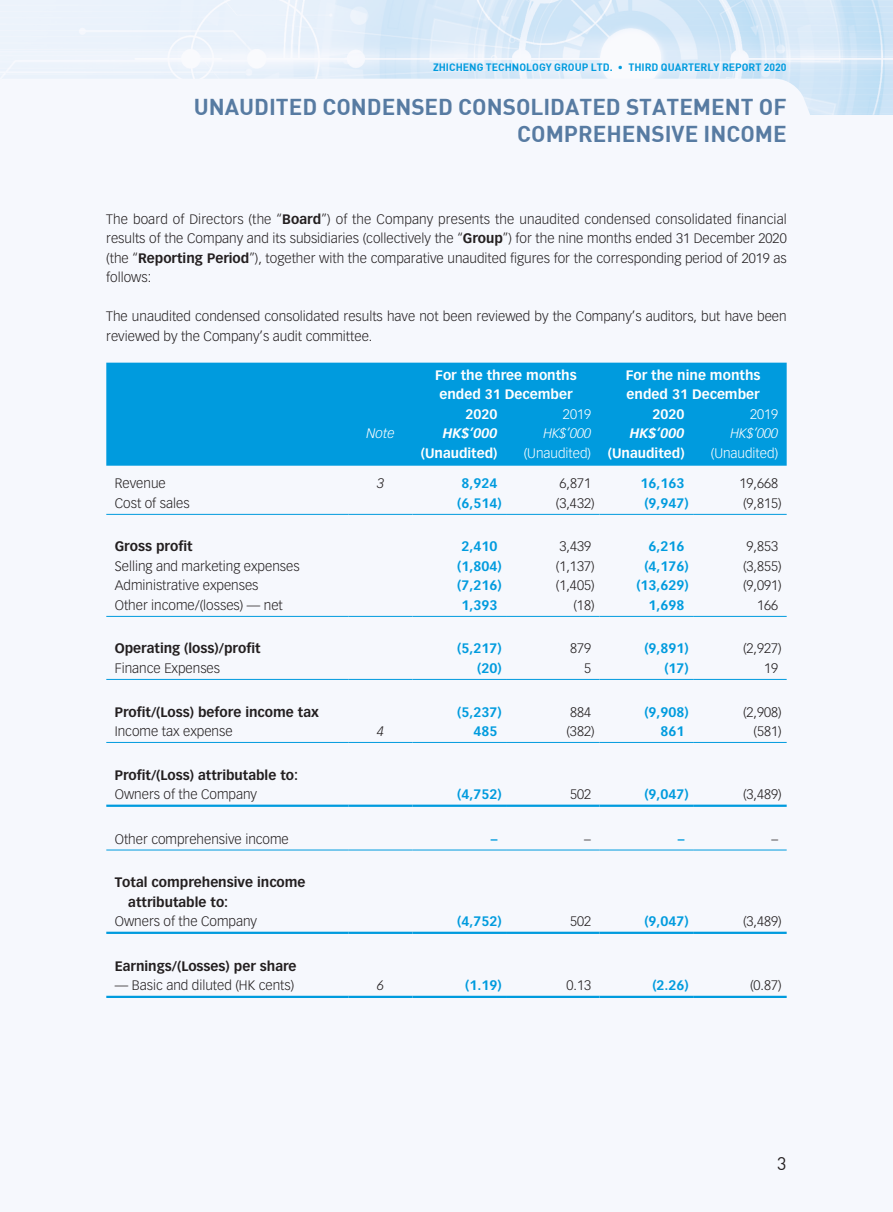
<style>
.page{position:relative;width:893px;height:1212px;background:#f6f8fd}
.page>*{position:absolute;margin:0;border:0;box-sizing:border-box;transform-origin:0 0}
.t1{font:22.5px/27px "DIN Bold";color:#577ba2;text-align:right}
.t2{font:18px "DIN";color:#231f20}
.t3{font:300 13.5px/19.5px "Vectora LT Std";color:#231f20;text-align:justify}
.t4{font:700 13.5px "Vectora LT Std";color:#009bde}
.t5{font:700 13.5px/19.5px "Vectora LT Std";color:#231f20}
.t6{font:700 13.5px/19.5px "Vectora LT Std";color:#fff;text-align:center}
.t7{font:300 13.5px "Vectora LT Std";color:#fff}
.t8{font:italic 300 13.5px "Vectora LT Std";color:#fff}
.t9{font:italic 700 13.5px "Vectora LT Std";color:#fff}
.t10{font:italic 300 13.5px "Vectora LT Std";color:#231f20}
.t11{font:10.5px "DIN Bold";color:#009bde}
.s1{font-weight:700}
</style>
<div class="page">
<img style="left:0;top:0;width:893px;height:115px">
<svg style="left:0;top:79px;width:817px;height:36px"></svg>
<div style="left:106px;top:363px;width:681px;height:103px;background:#009bde"></div>
<hr style="left:106px;top:514px;width:243px;height:1px;background:#009bde">
<hr style="left:349px;top:514px;width:63px;height:1px;background:#009bde">
<hr style="left:412px;top:514px;width:94px;height:1px;background:#009bde">
<hr style="left:506px;top:514px;width:94px;height:1px;background:#009bde">
<hr style="left:600px;top:514px;width:93px;height:1px;background:#009bde">
<hr style="left:693px;top:514px;width:94px;height:1px;background:#009bde">
<hr style="left:106px;top:616px;width:243px;height:1px;background:#009bde">
<hr style="left:349px;top:616px;width:63px;height:1px;background:#009bde">
<hr style="left:412px;top:616px;width:94px;height:1px;background:#009bde">
<hr style="left:506px;top:616px;width:94px;height:1px;background:#009bde">
<hr style="left:600px;top:616px;width:93px;height:1px;background:#009bde">
<hr style="left:693px;top:616px;width:94px;height:1px;background:#009bde">
<hr style="left:106px;top:679px;width:243px;height:1px;background:#009bde">
<hr style="left:349px;top:679px;width:63px;height:1px;background:#009bde">
<hr style="left:412px;top:679px;width:94px;height:1px;background:#009bde">
<hr style="left:506px;top:679px;width:94px;height:1px;background:#009bde">
<hr style="left:600px;top:679px;width:93px;height:1px;background:#009bde">
<hr style="left:693px;top:679px;width:94px;height:1px;background:#009bde">
<hr style="left:106px;top:742px;width:243px;height:1px;background:#009bde">
<hr style="left:349px;top:742px;width:63px;height:1px;background:#009bde">
<hr style="left:412px;top:742px;width:94px;height:1px;background:#009bde">
<hr style="left:506px;top:742px;width:94px;height:1px;background:#009bde">
<hr style="left:600px;top:742px;width:93px;height:1px;background:#009bde">
<hr style="left:693px;top:742px;width:94px;height:1px;background:#009bde">
<hr style="left:106px;top:805px;width:243px;height:2px;background:#009bde">
<hr style="left:349px;top:805px;width:63px;height:2px;background:#009bde">
<hr style="left:412px;top:805px;width:94px;height:2px;background:#009bde">
<hr style="left:506px;top:805px;width:94px;height:2px;background:#009bde">
<hr style="left:600px;top:805px;width:93px;height:2px;background:#009bde">
<hr style="left:693px;top:805px;width:94px;height:2px;background:#009bde">
<hr style="left:106px;top:850px;width:243px;height:1px;background:#009bde">
<hr style="left:349px;top:850px;width:63px;height:1px;background:#009bde">
<hr style="left:412px;top:850px;width:94px;height:1px;background:#009bde">
<hr style="left:506px;top:850px;width:94px;height:1px;background:#009bde">
<hr style="left:600px;top:850px;width:93px;height:1px;background:#009bde">
<hr style="left:693px;top:850px;width:94px;height:1px;background:#009bde">
<hr style="left:106px;top:932px;width:243px;height:2px;background:#009bde">
<hr style="left:349px;top:932px;width:63px;height:2px;background:#009bde">
<hr style="left:412px;top:932px;width:94px;height:2px;background:#009bde">
<hr style="left:506px;top:932px;width:94px;height:2px;background:#009bde">
<hr style="left:600px;top:932px;width:93px;height:2px;background:#009bde">
<hr style="left:693px;top:932px;width:94px;height:2px;background:#009bde">
<hr style="left:106px;top:996px;width:243px;height:2px;background:#009bde">
<hr style="left:349px;top:996px;width:63px;height:2px;background:#009bde">
<hr style="left:412px;top:996px;width:94px;height:2px;background:#009bde">
<hr style="left:506px;top:996px;width:94px;height:2px;background:#009bde">
<hr style="left:600px;top:996px;width:93px;height:2px;background:#009bde">
<hr style="left:693px;top:996px;width:94px;height:2px;background:#009bde">
<p class="t11" style="left:433px;top:60px;width:355px">ZHICHENG TECHNOLOGY GROUP LTD. • THIRD QUARTERLY REPORT 2020</p>
<h1 class="t1" style="left:194px;top:92px;width:594px">UNAUDITED CONDENSED CONSOLIDATED STATEMENT OF<br>COMPREHENSIVE INCOME</h1>
<p class="t3" style="left:106px;top:209px;width:682px">The board of Directors (the “<span class="s1">Board</span>”) of the Company presents the unaudited condensed consolidated financial results of the Company and its subsidiaries (collectively the “<span class="s1">Group</span>”) for the nine months ended 31 December 2020 (the “<span class="s1">Reporting Period</span>”), together with the comparative unaudited figures for the corresponding period of 2019 as follows:</p>
<p class="t3" style="left:106px;top:307px;width:682px">The unaudited condensed consolidated results have not been reviewed by the Company’s auditors, but have been reviewed by the Company’s audit committee.</p>
<p class="t6" style="left:435px;top:365px;width:143px">For the three months ended 31 December</p>
<p class="t6" style="left:626px;top:365px;width:136px;text-align:left">For the nine months ended 31 December</p>
<p class="t6" style="left:466px;top:404px;width:33px">2020</p>
<p class="t7" style="left:563px;top:406px;width:30px">2019</p>
<p class="t6" style="left:653px;top:404px;width:33px">2020</p>
<p class="t7" style="left:750px;top:406px;width:30px">2019</p>
<p class="t8" style="left:367px;top:425px;width:30px">Note</p>
<p class="t9" style="left:443px;top:425px;width:56px">HK$’000</p>
<p class="t8" style="left:543px;top:425px;width:49px">HK$’000</p>
<p class="t9" style="left:630px;top:425px;width:56px">HK$’000</p>
<p class="t8" style="left:730px;top:425px;width:49px">HK$’000</p>
<p class="t6" style="left:421px;top:443px;width:78px">(Unaudited)</p>
<p class="t7" style="left:524px;top:445px;width:162px">(Unaudited) <span class="s1">(Unaudited)</span></p>
<p class="t7" style="left:711px;top:445px;width:69px">(Unaudited)</p>
<p class="t3" style="left:115px;top:474px;width:53px">Revenue</p>
<p class="t10" style="left:377px;top:476px;width:8px">3</p>
<p class="t4" style="left:462px;top:475px;width:37px">8,924</p>
<p class="t3" style="left:559px;top:474px;width:33px">6,871</p>
<p class="t4" style="left:641px;top:475px;width:45px">16,163</p>
<p class="t3" style="left:739px;top:474px;width:40px">19,668</p>
<p class="t3" style="left:115px;top:493px;width:76px">Cost of sales</p>
<p class="t4" style="left:457px;top:495px;width:46px">(6,514)</p>
<p class="t3" style="left:556px;top:493px;width:40px">(3,432)</p>
<p class="t4" style="left:644px;top:495px;width:46px">(9,947)</p>
<p class="t3" style="left:743px;top:493px;width:40px">(9,815)</p>
<p class="t5" style="left:115px;top:537px;width:79px">Gross profit</p>
<p class="t4" style="left:462px;top:538px;width:37px">2,410</p>
<p class="t3" style="left:559px;top:537px;width:33px">3,439</p>
<p class="t4" style="left:649px;top:538px;width:37px">6,216</p>
<p class="t3" style="left:747px;top:537px;width:33px">9,853</p>
<p class="t3" style="left:115px;top:557px;width:186px">Selling and marketing expenses</p>
<p class="t4" style="left:457px;top:558px;width:46px">(1,804)</p>
<p class="t3" style="left:556px;top:557px;width:40px">(1,137)</p>
<p class="t4" style="left:644px;top:558px;width:46px">(4,176)</p>
<p class="t3" style="left:743px;top:557px;width:40px">(3,855)</p>
<p class="t3" style="left:115px;top:576px;width:145px">Administrative expenses</p>
<p class="t4" style="left:457px;top:577px;width:46px">(7,216)</p>
<p class="t3" style="left:556px;top:576px;width:40px">(1,405)</p>
<p class="t4" style="left:636px;top:577px;width:54px">(13,629)</p>
<p class="t3" style="left:743px;top:576px;width:40px">(9,091)</p>
<p class="t3" style="left:115px;top:595px;width:170px">Other income/(losses) — net</p>
<p class="t4" style="left:461px;top:597px;width:37px">1,393</p>
<p class="t3" style="left:573px;top:595px;width:23px">(18)</p>
<p class="t4" style="left:649px;top:597px;width:37px">1,698</p>
<p class="t3" style="left:757px;top:595px;width:23px">166</p>
<p class="t5" style="left:115px;top:639px;width:147px">Operating (loss)/profit</p>
<p class="t4" style="left:457px;top:640px;width:46px">(5,217)</p>
<p class="t3" style="left:570px;top:639px;width:23px">879</p>
<p class="t4" style="left:644px;top:640px;width:46px">(9,891)</p>
<p class="t3" style="left:743px;top:639px;width:40px">(2,927)</p>
<p class="t3" style="left:115px;top:659px;width:107px">Finance Expenses</p>
<p class="t4" style="left:477px;top:660px;width:26px">(20)</p>
<p class="t3" style="left:584px;top:659px;width:9px">5</p>
<p class="t4" style="left:664px;top:660px;width:26px">(17)</p>
<p class="t3" style="left:764px;top:659px;width:16px">19</p>
<p class="t5" style="left:115px;top:702px;width:206px">Profit/(Loss) before income tax</p>
<p class="t4" style="left:457px;top:703px;width:46px">(5,237)</p>
<p class="t3" style="left:570px;top:702px;width:23px">884</p>
<p class="t4" style="left:644px;top:703px;width:46px">(9,908)</p>
<p class="t3" style="left:743px;top:702px;width:40px">(2,908)</p>
<p class="t3" style="left:115px;top:722px;width:119px">Income tax expense</p>
<p class="t10" style="left:377px;top:723px;width:8px">4</p>
<p class="t4" style="left:473px;top:723px;width:25px">485</p>
<p class="t3" style="left:566px;top:722px;width:30px">(382)</p>
<p class="t4" style="left:661px;top:723px;width:25px">861</p>
<p class="t3" style="left:754px;top:722px;width:30px">(581)</p>
<p class="t5" style="left:115px;top:765px;width:185px">Profit/(Loss) attributable to:</p>
<p class="t3" style="left:115px;top:785px;width:144px">Owners of the Company</p>
<p class="t4" style="left:457px;top:786px;width:46px">(4,752)</p>
<p class="t3" style="left:570px;top:785px;width:23px">502</p>
<p class="t4" style="left:644px;top:786px;width:46px">(9,047)</p>
<p class="t3" style="left:743px;top:785px;width:40px">(3,489)</p>
<p class="t3" style="left:115px;top:829px;width:176px">Other comprehensive income</p>
<p class="t4" style="left:491px;top:830px;width:8px">–</p>
<p class="t3" style="left:584px;top:829px;width:8px">–</p>
<p class="t4" style="left:678px;top:830px;width:8px">–</p>
<p class="t3" style="left:771px;top:829px;width:8px">–</p>
<p class="t5" style="left:128px;top:872px;width:179px;text-indent:-13px">Total comprehensive income attributable to:</p>
<p class="t3" style="left:115px;top:912px;width:144px">Owners of the Company</p>
<p class="t4" style="left:457px;top:913px;width:46px">(4,752)</p>
<p class="t3" style="left:570px;top:912px;width:23px">502</p>
<p class="t4" style="left:644px;top:913px;width:46px">(9,047)</p>
<p class="t3" style="left:743px;top:912px;width:40px">(3,489)</p>
<p class="t5" style="left:115px;top:956px;width:183px">Earnings/(Losses) per share</p>
<p class="t3" style="left:115px;top:976px;width:181px">— Basic and diluted (HK cents)</p>
<p class="t10" style="left:377px;top:977px;width:8px">6</p>
<p class="t4" style="left:465px;top:977px;width:38px">(1.19)</p>
<p class="t3" style="left:566px;top:976px;width:26px">0.13</p>
<p class="t4" style="left:652px;top:977px;width:38px">(2.26)</p>
<p class="t3" style="left:750px;top:976px;width:33px">(0.87)</p>
<h2 class="t2" style="left:777px;top:1152px;width:11px">3</h2>
</div>
